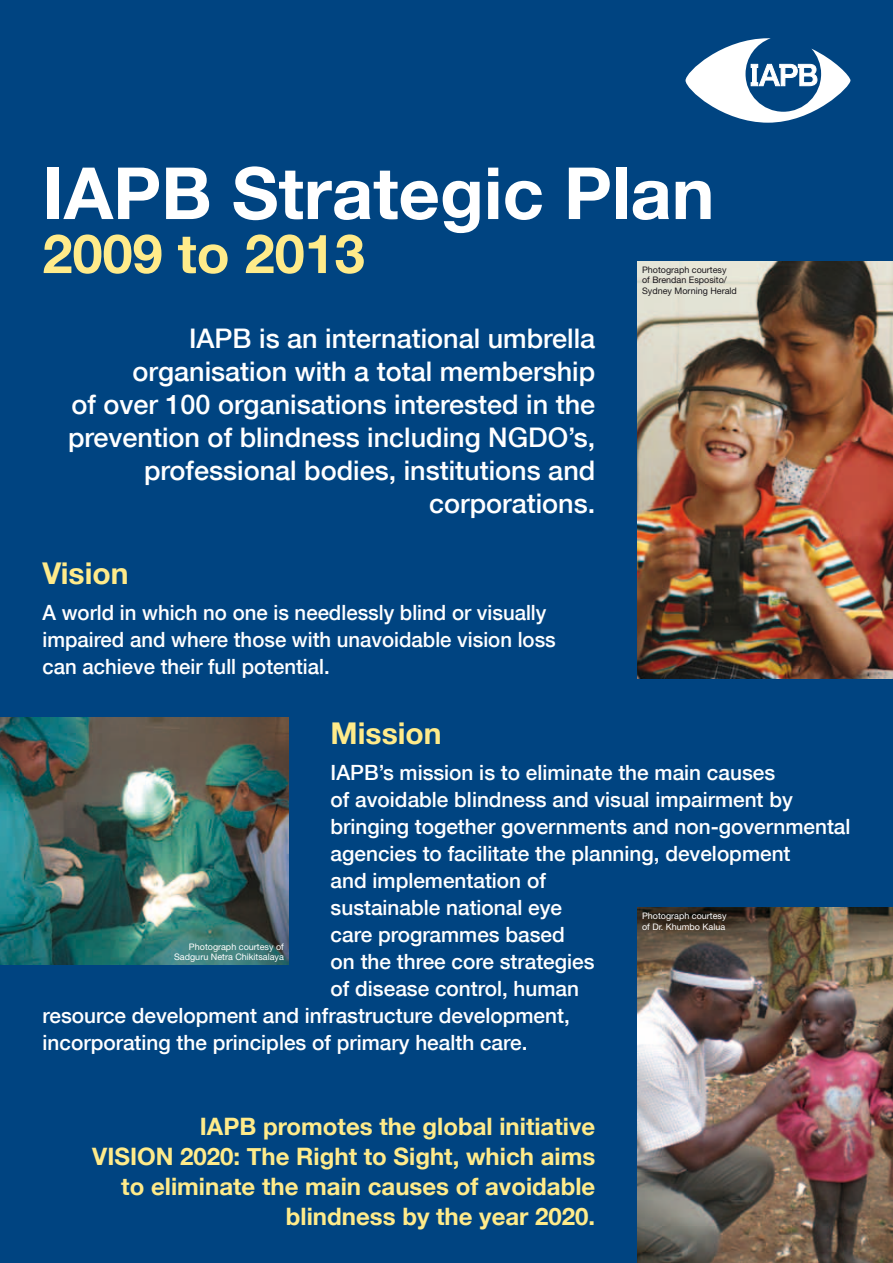
<style>
.page{position:relative;width:893px;height:1263px;background:#004481}
.page>*{position:absolute;margin:0;border:0;box-sizing:border-box;transform-origin:0 0}
.t1{font:700 72px "Helvetica Neue";color:#fff}
.t2{font:700 54px "Helvetica Neue";color:#ffeb8a}
.t3{font:700 30px "Helvetica Neue";color:#ffeb8a}
.t4{font:500 27px/33px "Helvetica Neue";color:#fff;text-align:right}
.t5{font:700 24px/30px "Helvetica Neue";color:#ffeb8a;text-align:right}
.t6{font:500 21px/27px "Helvetica Neue";color:#fff}
.t7{font:9px/10.5px "Helvetica Neue";color:#fff;text-align:right}
.t8{font:9px/10.5px "Helvetica Neue";color:#1a171c}
</style>
<div class="page">
<svg style="left:685px;top:38px;width:165px;height:85px"></svg>
<img style="left:638px;top:261px;width:255px;height:417px">
<img style="left:638px;top:908px;width:255px;height:355px">
<img style="left:0;top:718px;width:288px;height:246px">
<h1 class="t1" style="left:43px;top:149px;width:673px">IAPB Strategic Plan</h1>
<h2 class="t2" style="left:43px;top:220px;width:324px">2009 to 2013</h2>
<p class="t8" style="left:642px;top:264px;width:96px">Photograph courtesy<br>of Brendan Esposito/<br>Sydney Morning Herald</p>
<p class="t4" style="left:68px;top:322px;width:529px">IAPB is an international umbrella organisation with a total membership<br>of over 100 organisations interested in the prevention of blindness including NGDO’s, professional bodies, institutions and corporations.</p>
<h3 class="t3" style="left:43px;top:555px;width:88px">Vision</h3>
<p class="t6" style="left:43px;top:598px;width:515px">A world in which no one is needlessly blind or visually impaired and where those with unavoidable vision loss can achieve their full potential.</p>
<h3 class="t3" style="left:331px;top:715px;width:113px">Mission</h3>
<p class="t6" style="left:331px;top:759px;width:446px">IAPB’s mission is to eliminate the main causes</p>
<p class="t6" style="left:331px;top:786px;width:464px">of avoidable blindness and visual impairment by</p>
<p class="t6" style="left:331px;top:813px;width:521px">bringing together governments and non-governmental</p>
<p class="t6" style="left:331px;top:840px;width:461px">agencies to facilitate the planning, development</p>
<p class="t6" style="left:331px;top:867px;width:217px">and implementation of</p>
<p class="t6" style="left:331px;top:894px;width:233px">sustainable national eye</p>
<p class="t6" style="left:331px;top:921px;width:236px">care programmes based</p>
<p class="t6" style="left:331px;top:948px;width:265px">on the three core strategies</p>
<p class="t6" style="left:331px;top:975px;width:250px">of disease control, human</p>
<p class="t6" style="left:43px;top:1002px;width:529px">resource development and infrastructure development,</p>
<p class="t6" style="left:43px;top:1029px;width:486px">incorporating the principles of primary health care.</p>
<p class="t7" style="left:642px;top:911px;width:86px;text-align:left">Photograph courtesy of Dr. Khumbo Kalua</p>
<p class="t7" style="left:174px;top:941px;width:111px">Photograph courtesy of<br>Sadguru Netra Chikitsalaya</p>
<p class="t5" style="left:92px;top:1111px;width:505px">IAPB promotes the global initiative<br>VISION 2020: The Right to Sight, which aims to eliminate the main causes of avoidable blindness by the year 2020.</p>
</div>
